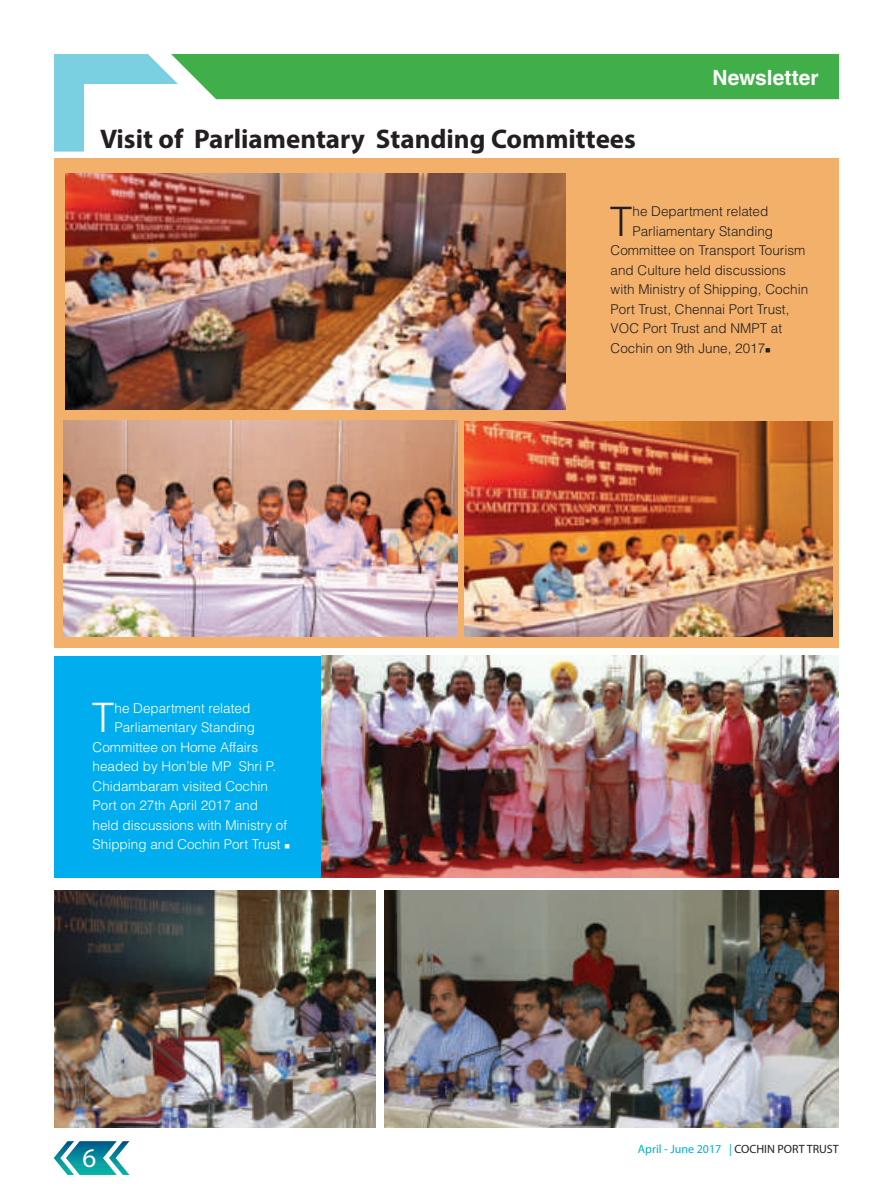
<style>
.page{position:relative;width:893px;height:1191px;background:#fff}
.page>*{position:absolute;margin:0;border:0;box-sizing:border-box;transform-origin:0 0}
.t1{font:300 40.65px "Helvetica";color:#231f20}
.t2{font:300 40.65px "Helvetica";color:#fff}
.t3{font:700 27px "Myriad Pro";color:#231f20}
.t4{font:27px "Myriad Pro";color:#fff}
.t5{font:700 21px "Helvetica";color:#fff}
.t6{font:300 13.5px "Helvetica";color:#231f20}
.t7{font:300 13.5px "Helvetica";color:#fff}
.t8{font:12px "Myriad Pro";color:#00aeca}
.s1{color:#231f20}
</style>
<div class="page">
<svg style="left:54px;top:1141px;width:75px;height:33px"></svg>
<div style="left:54px;top:656px;width:268px;height:222px;background:#00aeef"></div>
<div style="left:54px;top:158px;width:785px;height:490px;background:#f2b06b"></div>
<img style="left:464px;top:421px;width:368px;height:215px">
<img style="left:65px;top:173px;width:501px;height:236px">
<img style="left:322px;top:656px;width:517px;height:222px">
<img style="left:54px;top:891px;width:321px;height:236px">
<img style="left:384px;top:891px;width:455px;height:236px">
<svg style="left:54px;top:54px;width:785px;height:98px"></svg>
<img style="left:64px;top:420px;width:393px;height:216px">
<h2 class="t3" style="left:100px;top:129px;width:537px">Visit of Parliamentary Standing Committees</h2>
<h3 class="t5" style="left:712px;top:70px;width:108px">Newsletter</h3>
<h1 class="t2" style="left:92px;top:703px;width:24px">T</h1>
<p class="t7" style="left:114px;top:703px;width:137px">he Department related</p>
<p class="t7" style="left:114px;top:722px;width:142px">Parliamentary Standing</p>
<p class="t7" style="left:93px;top:742px;width:167px">Committee on Home Affairs</p>
<p class="t7" style="left:93px;top:761px;width:185px">headed by Hon’ble MP Shri P.</p>
<p class="t7" style="left:93px;top:781px;width:177px">Chidambaram visited Cochin</p>
<p class="t7" style="left:93px;top:800px;width:167px">Port on 27th April 2017 and</p>
<p class="t7" style="left:93px;top:820px;width:196px">held discussions with Ministry of</p>
<p class="t7" style="left:93px;top:839px;width:190px">Shipping and Cochin Port Trust</p>
<h1 class="t1" style="left:610px;top:206px;width:24px">T</h1>
<p class="t6" style="left:632px;top:206px;width:137px">he Department related</p>
<p class="t6" style="left:632px;top:226px;width:142px">Parliamentary Standing</p>
<p class="t6" style="left:611px;top:245px;width:196px">Committee on Transport Tourism</p>
<p class="t6" style="left:611px;top:265px;width:177px">and Culture held discussions</p>
<p class="t6" style="left:611px;top:284px;width:199px">with Ministry of Shipping, Cochin</p>
<p class="t6" style="left:611px;top:304px;width:180px">Port Trust, Chennai Port Trust,</p>
<p class="t6" style="left:611px;top:323px;width:173px">VOC Port Trust and NMPT at</p>
<p class="t6" style="left:611px;top:343px;width:156px">Cochin on 9th June, 2017</p>
<h2 class="t4" style="left:82px;top:1141px;width:15px">6</h2>
<p class="t8" style="left:638px;top:1142px;width:202px">April - June 2017 | <span class="s1">COCHIN PORT TRUST</span></p>
</div>
